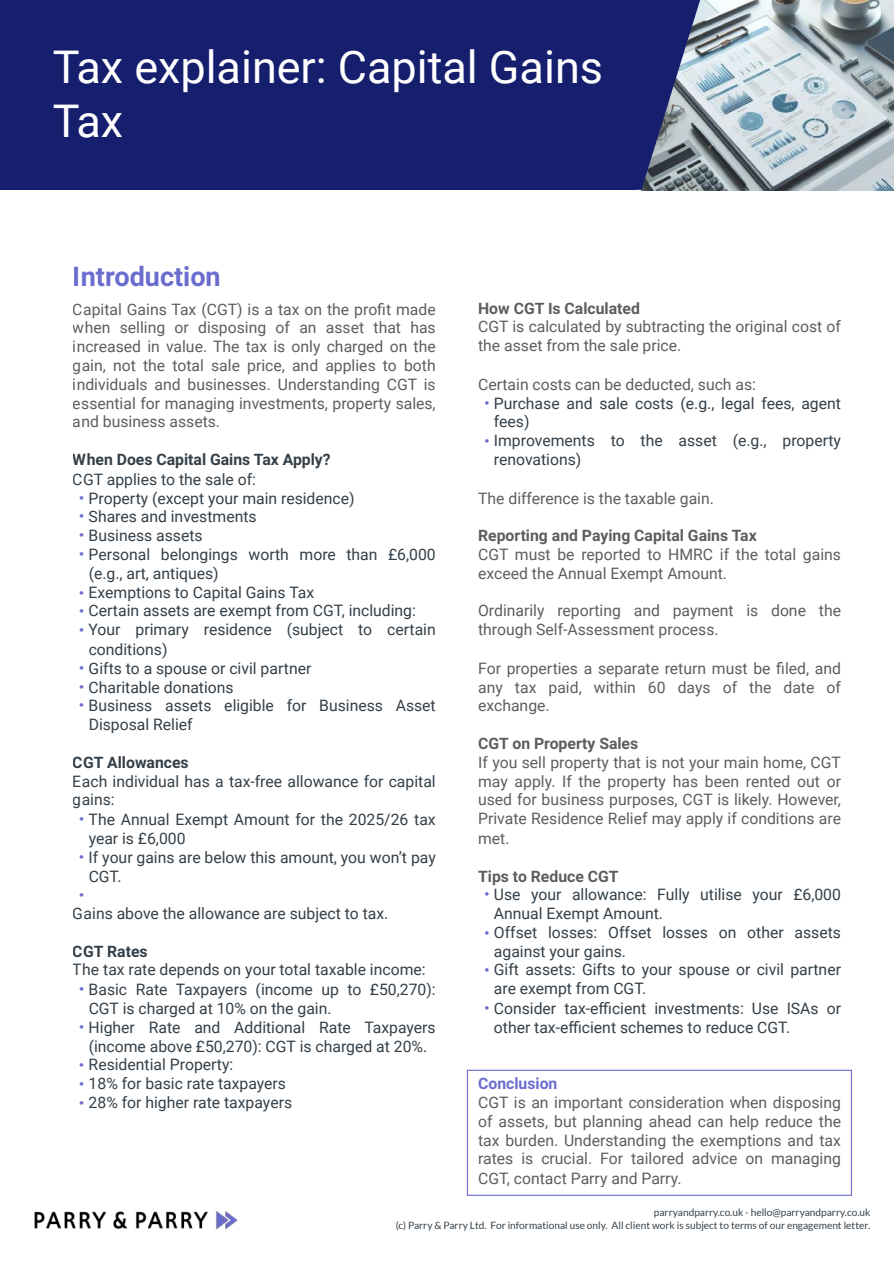
<style>
.page{position:relative;width:894px;height:1263px;background:#fff}
.page>*{position:absolute;margin:0;border:0;box-sizing:border-box;transform-origin:0 0}
.t1{font:45px/54px "Roboto";color:#fff}
.t2{font:700 27px "Roboto";color:#6a6dcd}
.t3{font:15.75px/19.2px "Roboto";color:#333f48}
.t4{font:15.75px/18.9px "Roboto";color:#5c5d5e;text-align:justify}
.t5{font:700 15.75px "Roboto";color:#5c5d5e}
.t6{font:700 15.75px "Roboto";color:#333f48}
.t7{font:700 15.75px "Roboto";color:#6a6dcd}
.t8{font:14.25px "Arial";color:#6a6dcd}
.t9{font:10.2px/12.5px "Lato";color:#333f48;text-align:right}
.s1{font-family:"Arial";font-size:14.25px;color:#6a6dcd}
</style>
<div class="page">
<img style="left:700px;top:0;width:194px;height:190px">
<div style="left:0;top:0;width:8px;height:190px;background:#151f6d"></div>
<div style="left:7px;top:0;width:628px;height:190px;background:#151f6d"></div>
<svg style="left:635px;top:0;width:65px;height:190px;background:#4d5784"></svg>
<img style="left:34px;top:1211px;width:204px;height:19px">
<div style="left:467px;top:1070px;width:385px;height:126px;border:1px solid #6a6dcd"></div>
<h1 class="t1" style="left:52px;top:41px;width:552px">Tax explainer: Capital Gains<br>Tax</h1>
<h2 class="t2" style="left:73px;top:261px;width:149px">Introduction</h2>
<p class="t4" style="left:73px;top:300px;width:364px">Capital Gains Tax (CGT) is a tax on the pro t made when selling or disposing of an asset that has increased in value. The tax is only charged on the gain, not the total sale price, and applies to both individuals and businesses. Understanding CGT is essential for managing investments, property sales, and business assets.</p>
<p class="t6" style="left:73px;top:451px;width:259px">When Does Capital Gains Tax Apply?</p>
<p class="t3" style="left:73px;top:470px;width:185px">CGT applies to the sale of:</p>
<p class="t3" style="left:79px;top:489px;width:277px"><span class="s1">•</span> Property (except your main residence)</p>
<p class="t3" style="left:79px;top:507px;width:179px"><span class="s1">•</span> Shares and investments</p>
<p class="t3" style="left:79px;top:526px;width:125px"><span class="s1">•</span> Business assets</p>
<p class="t3" style="left:89px;top:545px;width:349px;text-indent:-9px"><span class="s1">•</span> Personal belongings worth more than £6,000 (e.g., art, antiques)</p>
<p class="t3" style="left:79px;top:583px;width:237px"><span class="s1">•</span> Exemptions to Capital Gains Tax</p>
<p class="t3" style="left:79px;top:601px;width:338px"><span class="s1">•</span> Certain assets are exempt from CGT, including:</p>
<p class="t3" style="left:89px;top:620px;width:349px;text-indent:-9px"><span class="s1">•</span> Your primary residence (subject to certain conditions)</p>
<p class="t3" style="left:79px;top:659px;width:234px"><span class="s1">•</span> Gifts to a spouse or civil partner</p>
<p class="t3" style="left:79px;top:678px;width:156px"><span class="s1">•</span> Charitable donations</p>
<p class="t3" style="left:89px;top:696px;width:349px;text-indent:-9px"><span class="s1">•</span> Business assets eligible for Business Asset<br>Disposal Relief</p>
<p class="t6" style="left:73px;top:754px;width:117px">CGT Allowances</p>
<p class="t3" style="left:73px;top:773px;width:364px;line-height:18px">Each individual has a tax-free allowance for capital gains:</p>
<p class="t3" style="left:89px;top:810px;width:349px;text-indent:-9px"><span class="s1">•</span> The Annual Exempt Amount for the 2025/26 tax year is £6,000</p>
<p class="t3" style="left:89px;top:848px;width:349px;text-indent:-9px"><span class="s1">•</span> If your gains are below this amount, you won’t pay<br>CGT.</p>
<p class="t8" style="left:79px;top:887px;width:6px">•</p>
<p class="t3" style="left:73px;top:904px;width:317px">Gains above the allowance are subject to tax.</p>
<p class="t6" style="left:73px;top:943px;width:76px">CGT Rates</p>
<p class="t3" style="left:73px;top:960px;width:354px">The tax rate depends on your total taxable income:</p>
<p class="t3" style="left:89px;top:980px;width:349px;text-indent:-9px"><span class="s1">•</span> Basic Rate Taxpayers (income up to £50,270):<br>CGT is charged at 10% on the gain.</p>
<p class="t3" style="left:79px;top:1018px;width:358px;text-align:center"><span class="s1">•</span> Higher Rate and Additional Rate Taxpayers (income above £50,270): CGT is charged at 20%.</p>
<p class="t3" style="left:79px;top:1055px;width:156px"><span class="s1">•</span> Residential Property:</p>
<p class="t3" style="left:79px;top:1074px;width:208px"><span class="s1">•</span> 18% for basic rate taxpayers</p>
<p class="t3" style="left:79px;top:1093px;width:214px"><span class="s1">•</span> 28% for higher rate taxpayers</p>
<p class="t5" style="left:478px;top:300px;width:163px">How CGT Is Calculated</p>
<p class="t4" style="left:478px;top:317px;width:364px">CGT is calculated by subtracting the original cost of the asset from the sale price.</p>
<p class="t4" style="left:478px;top:375px;width:279px">Certain costs can be deducted, such as:</p>
<p class="t3" style="left:494px;top:394px;width:349px;line-height:18px;text-indent:-9px"><span class="s1">•</span> Purchase and sale costs (e.g., legal fees, agent fees)</p>
<p class="t3" style="left:494px;top:431px;width:349px;text-indent:-9px"><span class="s1">•</span> Improvements to the asset (e.g., property renovations)</p>
<p class="t4" style="left:478px;top:489px;width:237px">The difference is the taxable gain.</p>
<p class="t5" style="left:478px;top:526px;width:280px">Reporting and Paying Capital Gains Tax</p>
<p class="t4" style="left:478px;top:545px;width:364px">CGT must be reported to HMRC if the total gains exceed the Annual Exempt Amount.</p>
<p class="t4" style="left:478px;top:601px;width:364px">Ordinarily reporting and payment is done the through Self-Assessment process.</p>
<p class="t4" style="left:478px;top:659px;width:364px">For properties a separate return must be led, and any tax paid, within 60 days of the date of exchange.</p>
<p class="t5" style="left:478px;top:734px;width:162px">CGT on Property Sales</p>
<p class="t4" style="left:478px;top:753px;width:364px">If you sell property that is not your main home, CGT may apply. If the property has been rented out or used for business purposes, CGT is likely. However, Private Residence Relief may apply if conditions are met.</p>
<p class="t5" style="left:478px;top:867px;width:142px">Tips to Reduce CGT</p>
<p class="t3" style="left:494px;top:885px;width:349px;text-indent:-9px"><span class="s1">•</span> Use your allowance: Fully utilise your £6,000<br>Annual Exempt Amount.</p>
<p class="t3" style="left:494px;top:923px;width:348px;text-indent:-9px"><span class="s1">•</span> Offset losses: Offset losses on other assets against your gains.</p>
<p class="t3" style="left:494px;top:960px;width:349px;text-indent:-9px"><span class="s1">•</span> Gift assets: Gifts to your spouse or civil partner are exempt from CGT.</p>
<p class="t3" style="left:494px;top:999px;width:349px;text-indent:-9px"><span class="s1">•</span> Consider tax-e cient investments: Use ISAs or other tax-e cient schemes to reduce CGT.</p>
<p class="t7" style="left:478px;top:1074px;width:81px">Conclusion</p>
<p class="t4" style="left:478px;top:1093px;width:364px">CGT is an important consideration when disposing of assets, but planning ahead can help reduce the tax burden. Understanding the exemptions and tax rates is crucial. For tailored advice on managing CGT, contact Parry and Parry.</p>
<p class="t9" style="left:395px;top:1206px;width:476px">parryandparry.co.uk - hello@parryandparry.co.uk<br>(c) Parry &amp; Parry Ltd. For informational use only. All client work is subject to terms of our engagement letter.</p>
</div>
